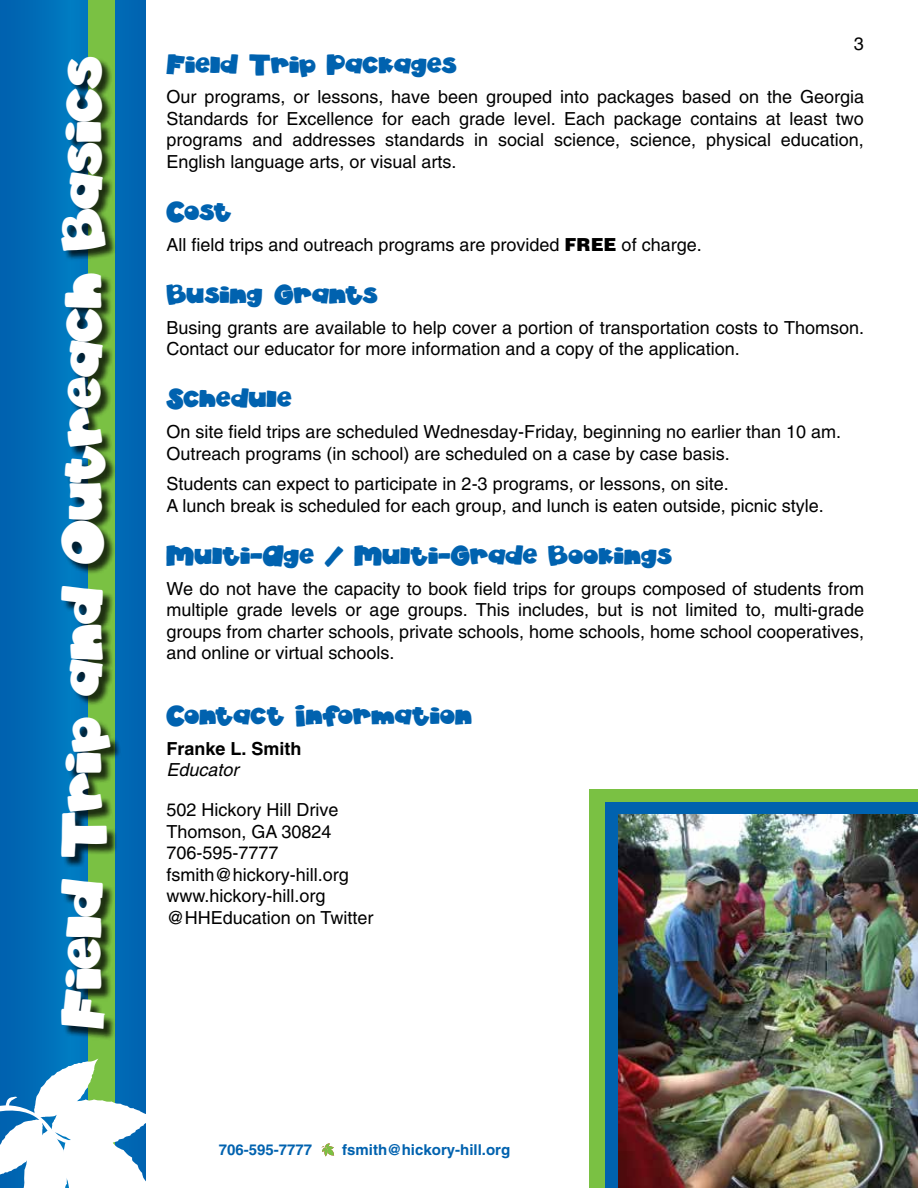
<style>
.page{position:relative;width:918px;height:1188px;background:#fff}
.page>*{position:absolute;margin:0;border:0;box-sizing:border-box;transform-origin:0 0}
.t1{font:45px "aka Dylan Plain";color:#fff}
.t2{font:21px "aka Dylan Plain";letter-spacing:.02em;color:#0062af}
.t3{font:18px/21.6px "Helvetica";color:#000}
.t4{font:700 18px "Helvetica";color:#000}
.t5{font:italic 18px "Helvetica";color:#000}
.t6{font:700 15px "Helvetica";color:#0062af}
.s1{font-weight:900}
</style>
<div class="page">
<svg style="left:0;top:0;width:146px;height:1058px;background:#0069b5"></svg>
<div style="left:88px;top:0;width:27px;height:1188px;background:#7ac143"></div>
<div style="left:62px;top:58px;width:60px;height:982px;background:#000;opacity:.75"></div>
<svg style="left:0;top:1058px;width:146px;height:130px"></svg>
<div style="left:590px;top:789px;width:328px;height:399px;background:#7ac143"></div>
<div style="left:605px;top:802px;width:313px;height:386px;background:#0062af"></div>
<img style="left:619px;top:814px;width:299px;height:374px">
<svg style="left:321px;top:1143px;width:13px;height:14px"></svg>
<h1 class="t1" style="left:53px;top:1029px;width:974px;rotate:-90deg">Field Trip and Outreach Basics</h1>
<p class="t3" style="left:854px;top:33px;width:12px">3</p>
<p class="t2" style="left:166px;top:50px;width:291px">Field Trip Packages</p>
<p class="t3" style="left:166px;top:86px;width:699px;text-align:justify">Our programs, or lessons, have been grouped into packages based on the Georgia Standards for Excellence for each grade level. Each package contains at least two programs and addresses standards in social science, science, physical education, English language arts, or visual arts.</p>
<p class="t2" style="left:166px;top:198px;width:66px">Cost</p>
<p class="t3" style="left:166px;top:234px;width:537px">All field trips and outreach programs are provided <span class="s1">FREE</span> of charge.</p>
<p class="t2" style="left:166px;top:281px;width:213px">Busing Grants</p>
<p class="t3" style="left:166px;top:317px;width:699px">Busing grants are available to help cover a portion of transportation costs to Thomson.<br>Contact our educator for more information and a copy of the application.</p>
<p class="t2" style="left:166px;top:385px;width:126px">Schedule</p>
<p class="t3" style="left:166px;top:421px;width:676px">On site field trips are scheduled Wednesday-Friday, beginning no earlier than 10 am.<br>Outreach programs (in school) are scheduled on a case by case basis.</p>
<p class="t3" style="left:166px;top:473px;width:659px">Students can expect to participate in 2-3 programs, or lessons, on site.<br>A lunch break is scheduled for each group, and lunch is eaten outside, picnic style.</p>
<p class="t2" style="left:166px;top:542px;width:507px">Multi-Age / Multi-Grade Bookings</p>
<p class="t3" style="left:166px;top:578px;width:699px;text-align:justify">We do not have the capacity to book field trips for groups composed of students from multiple grade levels or age groups. This includes, but is not limited to, multi-grade groups from charter schools, private schools, home schools, home school cooperatives, and online or virtual schools.</p>
<p class="t2" style="left:166px;top:702px;width:307px">Contact Information</p>
<p class="t4" style="left:166px;top:738px;width:137px">Franke L. Smith</p>
<p class="t5" style="left:166px;top:760px;width:74px">Educator</p>
<p class="t3" style="left:166px;top:799px;width:209px">502 Hickory Hill Drive<br>Thomson, GA 30824<br>706-595-7777 fsmith@hickory-hill.org www.hickory-hill.org @HHEducation on Twitter</p>
<p class="t6" style="left:219px;top:1141px;width:95px">706-595-7777</p>
<p class="t6" style="left:342px;top:1141px;width:169px">fsmith@hickory-hill.org</p>
</div>
